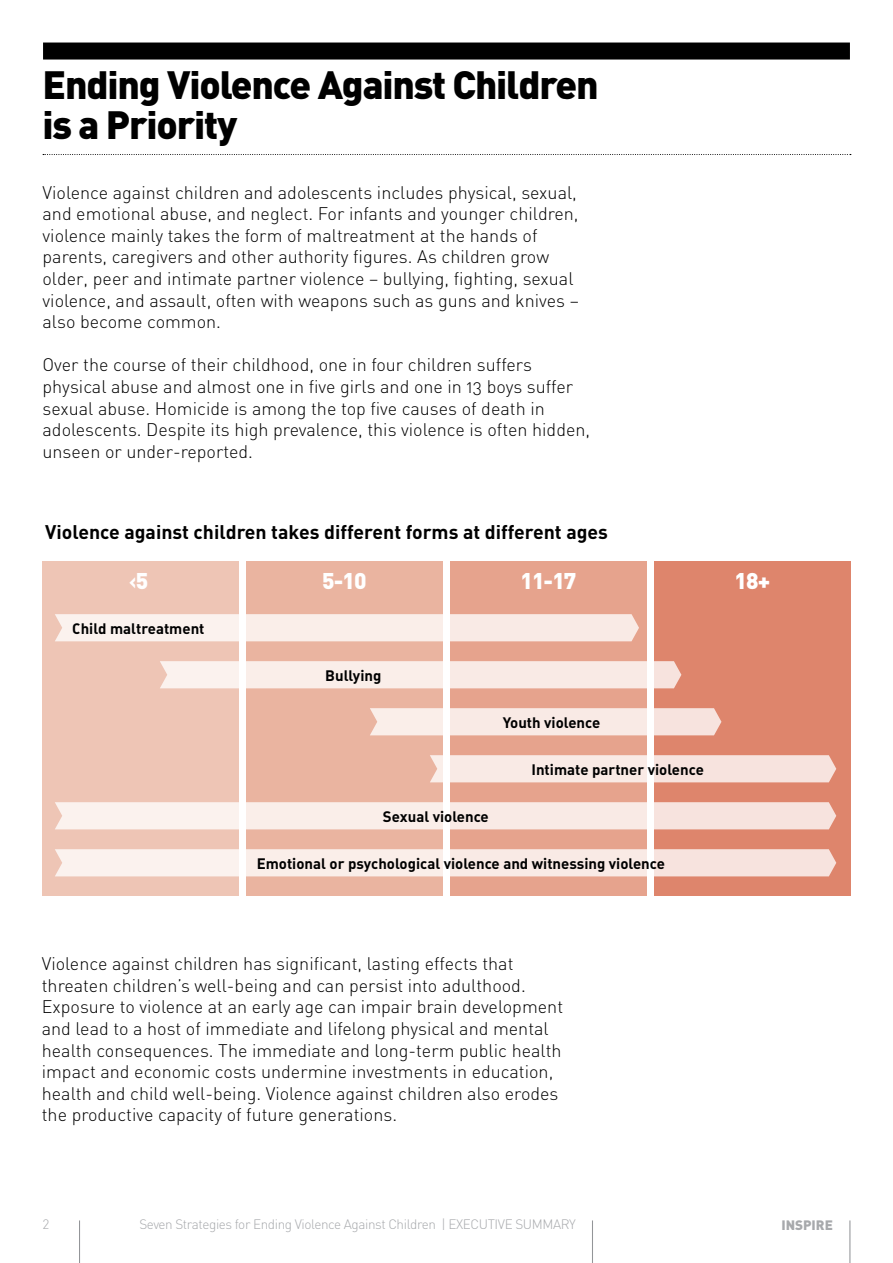
<style>
.page{position:relative;width:893px;height:1263px;background:#fff}
.page>*{position:absolute;margin:0;border:0;box-sizing:border-box;transform-origin:0 0}
.t1{font:900 39px/39.6px "DIN";letter-spacing:-.03em;color:#000}
.t2{font:900 22.5px "DIN";letter-spacing:-.04em;color:#fff}
.t3{font:700 22.5px "DIN";color:#fff}
.t4{font:700 19.5px "DIN";color:#000}
.t5{font:18px/21.6px "DIN Light Alternate";color:#000}
.t6{font:15px "DIN Bold Alternate";color:#000}
.t7{font:300 13.5px "DIN";letter-spacing:-.03em;color:#a7a9ac}
.t8{font:900 13.5px "DIN";color:#a7a9ac}
.s1{font-weight:900}
</style>
<div class="page">
<svg style="left:43px;top:154px;width:808px;height:1px"></svg>
<div style="left:43px;top:43px;width:807px;height:17px;background:#000"></div>
<div style="left:43px;top:561px;width:196px;height:335px;background:#eec5b5"></div>
<div style="left:246px;top:561px;width:197px;height:335px;background:#eab4a0"></div>
<div style="left:450px;top:561px;width:196px;height:335px;background:#e6a38d"></div>
<div style="left:654px;top:561px;width:196px;height:335px;background:#de856c"></div>
<div style="left:55px;top:614px;width:584px;height:27px;background:#faeee9"></div>
<svg style="left:160px;top:661px;width:521px;height:27px"></svg>
<svg style="left:370px;top:708px;width:351px;height:27px"></svg>
<svg style="left:430px;top:755px;width:406px;height:27px"></svg>
<svg style="left:55px;top:802px;width:781px;height:27px"></svg>
<svg style="left:55px;top:849px;width:781px;height:27px"></svg>
<hr style="left:849px;top:1220px;width:1px;height:43px;background:#939598">
<hr style="left:592px;top:1220px;width:1px;height:43px;background:#939598">
<hr style="left:79px;top:1220px;width:1px;height:43px;background:#939598">
<h1 class="t1" style="left:43px;top:63px;width:558px">Ending Violence Against Children is a Priority</h1>
<p class="t5" style="left:43px;top:181px;width:538px">Violence against children and adolescents includes physical, sexual, and emotional abuse, and neglect. For infants and younger children, violence mainly takes the form of maltreatment at the hands of parents, caregivers and other authority figures. As children grow older, peer and intimate partner violence – bullying, fighting, sexual violence, and assault, often with weapons such as guns and knives – also become common.</p>
<p class="t5" style="left:43px;top:354px;width:549px">Over the course of their childhood, one in four children suffers physical abuse and almost one in five girls and one in 13 boys suffer sexual abuse. Homicide is among the top five causes of death in adolescents. Despite its high prevalence, this violence is often hidden, unseen or under-reported.</p>
<p class="t4" style="left:45px;top:519px;width:564px">Violence against children takes different forms at different ages</p>
<p class="t3" style="left:129px;top:566px;width:21px">‹<span class="s1">5</span></p>
<p class="t2" style="left:322px;top:565px;width:46px">5-10</p>
<p class="t2" style="left:520px;top:565px;width:58px">11-17</p>
<p class="t2" style="left:734px;top:565px;width:37px">18+</p>
<p class="t6" style="left:72px;top:619px;width:134px">Child maltreatment</p>
<p class="t6" style="left:325px;top:666px;width:58px">Bullying</p>
<p class="t6" style="left:503px;top:713px;width:99px">Youth violence</p>
<p class="t6" style="left:531px;top:760px;width:174px">Intimate partner violence</p>
<p class="t6" style="left:383px;top:807px;width:107px">Sexual violence</p>
<p class="t6" style="left:257px;top:854px;width:410px">Emotional or psychological violence and witnessing violence</p>
<p class="t5" style="left:42px;top:953px;width:523px">Violence against children has significant, lasting effects that threaten children’s well-being and can persist into adulthood.<br>Exposure to violence at an early age can impair brain development and lead to a host of immediate and lifelong physical and mental health consequences. The immediate and long-term public health impact and economic costs undermine investments in education, health and child well-being. Violence against children also erodes the productive capacity of future generations.</p>
<p class="t7" style="left:43px;top:1215px;width:8px">2</p>
<p class="t7" style="left:139px;top:1215px;width:438px">Seven Strategies for Ending Violence Against Children | EXECUTIVE SUMMARY</p>
<p class="t8" style="left:781px;top:1216px;width:53px">INSPIRE</p>
</div>
